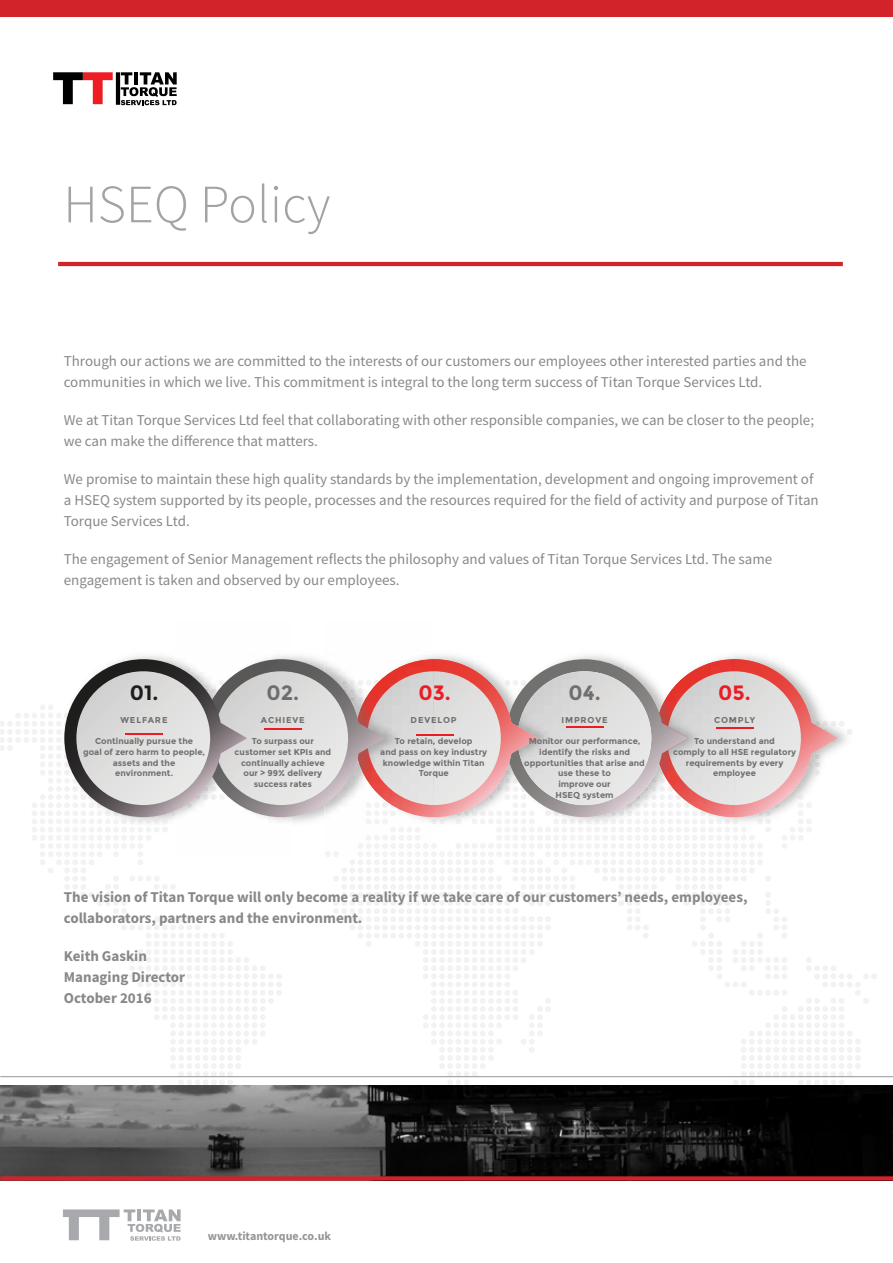
<style>
.page{position:relative;width:893px;height:1263px;background:#fff}
.page>*{position:absolute;margin:0;border:0;box-sizing:border-box;transform-origin:0 0}
.t1{font:300 54px "Source Sans Pro";color:#a1a3a6}
.t2{font:700 20.7px "Montserrat";color:#ec1c24}
.t3{font:700 20.7px "Montserrat";color:#1d1d1b}
.t4{font:700 20.7px "Montserrat";color:#6d6e70}
.t5{font:700 20.7px "Montserrat";color:#706f6f}
.t6{font:15px/21px "Source Sans Pro";color:#88888b}
.t7{font:700 15px/21px "Source Sans Pro";color:#88888b}
.t8{font:700 12px "Source Sans Pro";color:#939598}
.t9{font:700 8.55px/10.6px "Montserrat";color:#706f6f;text-align:center}
.t10{font:700 8.55px "Montserrat";letter-spacing:.1em;color:#706f6f}
</style>
<div class="page">
<svg style="left:0;top:659px;width:880px;height:426px"></svg>
<div style="left:76px;top:671px;width:134px;height:134px;background:linear-gradient(to right,#d2d2d1,#e8e8e7);border-radius:67px"></div>
<hr style="left:125px;top:733px;width:38px;height:1px;background:#ec1c24">
<hr style="left:264px;top:728px;width:37px;height:1px;background:#ec1c24">
<hr style="left:416px;top:734px;width:37px;height:1px;background:#ec1c24">
<hr style="left:566px;top:727px;width:37px;height:1px;background:#ec1c24">
<hr style="left:716px;top:728px;width:37px;height:1px;background:#ec1c24">
<img style="left:0;top:1085px;width:893px;height:96px">
<svg style="left:63px;top:1209px;width:118px;height:32px"></svg>
<svg style="left:0;top:1176px;width:893px;height:4px;background:#c32329"></svg>
<hr style="left:0;top:1076px;width:893px;height:1px;background:#939598">
<svg style="left:121px;top:72px;width:56px;height:33px"></svg>
<svg style="left:53px;top:72px;width:60px;height:32px"></svg>
<hr style="left:116px;top:72px;width:4px;height:33px;background:#000">
<div style="left:0;top:0;width:893px;height:17px;background:#d2232a"></div>
<hr style="left:58px;top:262px;width:785px;height:4px;background:#d2232a">
<h1 class="t1" style="left:63px;top:171px;width:269px">HSEQ Policy</h1>
<p class="t6" style="left:64px;top:350px;width:744px">Through our actions we are committed to the interests of our customers our employees other interested parties and the communities in which we live. This commitment is integral to the long term success of Titan Torque Services Ltd.</p>
<p class="t6" style="left:64px;top:409px;width:752px">We at Titan Torque Services Ltd feel that collaborating with other responsible companies, we can be closer to the people; we can make the difference that matters.</p>
<p class="t6" style="left:64px;top:468px;width:756px">We promise to maintain these high quality standards by the implementation, development and ongoing improvement of a HSEQ system supported by its people, processes and the resources required for the field of activity and purpose of Titan<br>Torque Services Ltd.</p>
<p class="t6" style="left:64px;top:548px;width:710px">The engagement of Senior Management reflects the philosophy and values of Titan Torque Services Ltd. The same engagement is taken and observed by our employees.</p>
<h2 class="t3" style="left:130px;top:680px;width:30px">01.</h2>
<p class="t10" style="left:120px;top:715px;width:49px">WELFARE</p>
<p class="t9" style="left:83px;top:736px;width:124px">Continually pursue the<br>goal of zero harm to people, assets and the environment.</p>
<h2 class="t4" style="left:266px;top:680px;width:34px">02.</h2>
<p class="t9" style="left:261px;top:715px;width:45px">ACHIEVE</p>
<p class="t9" style="left:235px;top:736px;width:98px">To surpass our customer set KPIs and continually achieve our &gt; 99% delivery success rates</p>
<h2 class="t2" style="left:418px;top:680px;width:34px">03.</h2>
<p class="t9" style="left:411px;top:715px;width:48px">DEVELOP</p>
<p class="t9" style="left:380px;top:736px;width:108px">To retain, develop<br>and pass on key industry knowledge within Titan<br>Torque</p>
<h2 class="t5" style="left:568px;top:680px;width:34px">04.</h2>
<p class="t9" style="left:561px;top:715px;width:48px">IMPROVE</p>
<p class="t9" style="left:524px;top:736px;width:122px">Monitor our performance, identify the risks and opportunities that arise and use these to<br>improve our<br>HSEQ system</p>
<h2 class="t2" style="left:718px;top:680px;width:34px">05.</h2>
<p class="t9" style="left:714px;top:715px;width:43px">COMPLY</p>
<p class="t9" style="left:673px;top:736px;width:125px">To understand and<br>comply to all HSE regulatory requirements by every employee</p>
<p class="t7" style="left:64px;top:886px;width:685px">The vision of Titan Torque will only become a reality if we take care of our customers’ needs, employees, collaborators, partners and the environment.</p>
<p class="t7" style="left:64px;top:945px;width:123px">Keith Gaskin<br>Managing Director<br>October 2016</p>
<p class="t8" style="left:208px;top:1228px;width:125px">www.titantorque.co.uk</p>
</div>
